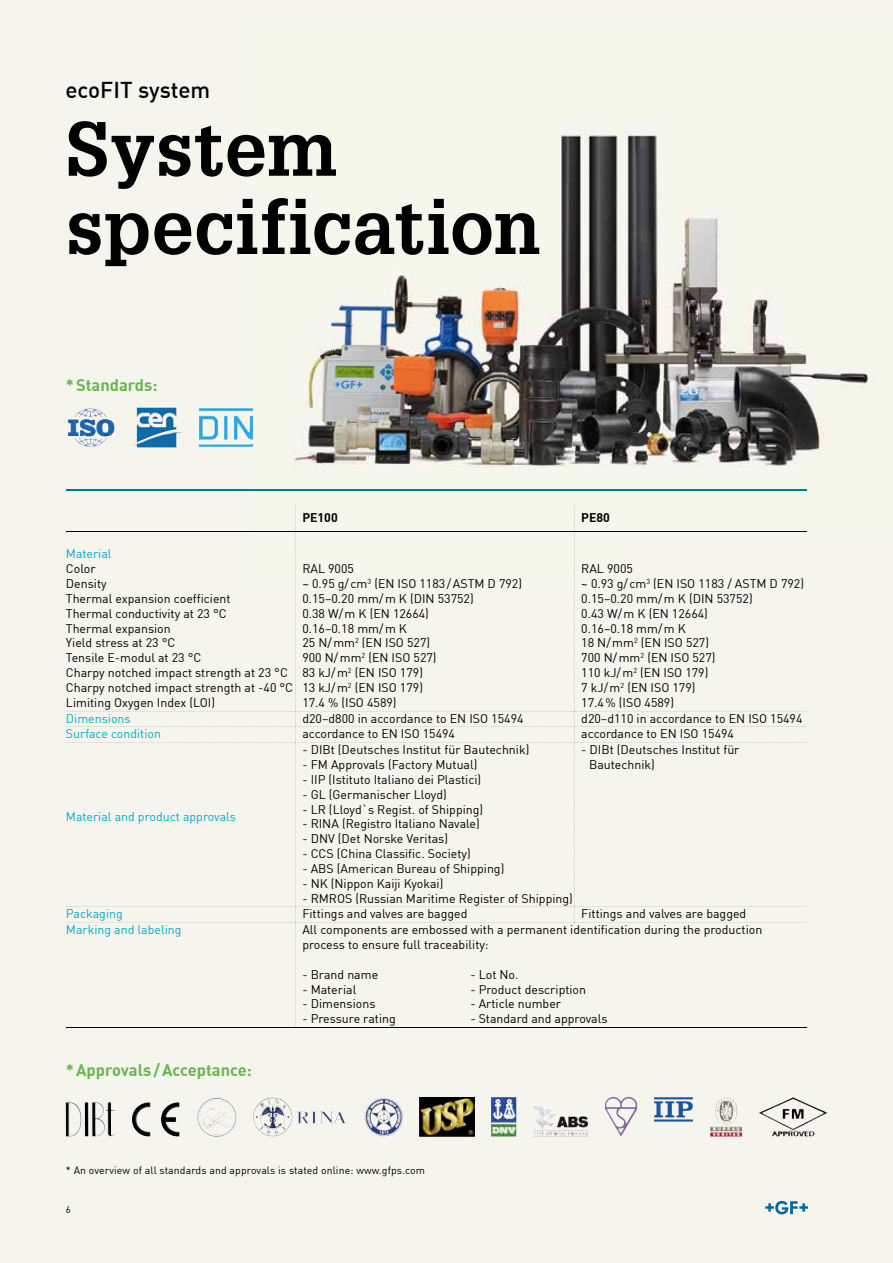
<style>
.page{position:relative;width:893px;height:1263px;background:#f6f5ed}
.page>*{position:absolute;margin:0;border:0;box-sizing:border-box;transform-origin:0 0}
.t1{font:700 75px/78.3px "Glypha LT Pro";letter-spacing:.01em;color:#000}
.t2{font:500 22.5px "DIN";color:#000}
.t3{font:700 16.5px "DIN";color:#69b650}
.t4{font:12.3px/14.9px "DIN";color:#000}
.t5{font:12.3px "DIN";color:#00adc5}
.t6{font:700 12.3px "DIN";color:#000}
.t7{font:10.5px "DIN";letter-spacing:.01em;color:#000}
.t8{font:9.75px "DIN";color:#000}
</style>
<div class="page">
<img style="left:199px;top:408px;width:51px;height:32px">
<img style="left:137px;top:408px;width:13px;height:19px">
<img style="left:74px;top:408px;width:32px;height:9px">
<img style="left:250px;top:133px;width:618px;height:358px">
<img style="left:250px;top:408px;width:3px;height:39px">
<svg style="left:765px;top:1201px;width:43px;height:13px"></svg>
<hr style="left:66px;top:489px;width:230px;height:1px;background:#007d96">
<hr style="left:302px;top:489px;width:272px;height:1px;background:#007d96">
<hr style="left:581px;top:489px;width:226px;height:1px;background:#007d96">
<svg style="left:66px;top:505px;width:741px;height:523px"></svg>
<hr style="left:581px;top:1027px;width:226px;height:1px;background:#000">
<hr style="left:66px;top:531px;width:230px;height:1px;background:#000">
<img style="left:162px;top:1102px;width:15px;height:11px">
<img style="left:491px;top:1097px;width:25px;height:26px">
<img style="left:420px;top:1097px;width:54px;height:40px">
<img style="left:85px;top:1102px;width:23px;height:34px">
<img style="left:533px;top:1106px;width:55px;height:24px">
<img style="left:715px;top:1097px;width:22px;height:28px">
<img style="left:197px;top:1098px;width:20px;height:37px">
<img style="left:364px;top:1097px;width:25px;height:39px">
<img style="left:253px;top:1097px;width:25px;height:39px">
<img style="left:605px;top:1097px;width:22px;height:39px">
<img style="left:654px;top:1097px;width:39px;height:25px">
<img style="left:759px;top:1098px;width:63px;height:32px">
<img style="left:297px;top:1111px;width:36px;height:12px">
<h2 class="t2" style="left:66px;top:75px;width:146px">ecoFIT system</h2>
<h1 class="t1" style="left:66px;top:108px;width:476px">System specification</h1>
<h3 class="t3" style="left:66px;top:374px;width:93px">* Standards:</h3>
<p class="t6" style="left:302px;top:509px;width:37px">PE100</p>
<p class="t6" style="left:581px;top:509px;width:30px">PE80</p>
<p class="t5" style="left:66px;top:546px;width:47px">Material</p>
<p class="t4" style="left:66px;top:561px;width:229px">Color<br>Density<br>Thermal expansion coefficient<br>Thermal conductivity at 23 °C<br>Thermal expansion<br>Yield stress at 23 °C<br>Tensile E-modul at 23 °C<br>Charpy notched impact strength at 23 °C<br>Charpy notched impact strength at -40 °C<br>Limiting Oxygen Index (LOI)</p>
<p class="t4" style="left:302px;top:561px;width:221px">RAL 9005<br>~ 0.95 g/ cm<sup>3</sup> (EN ISO 1183 / ASTM D 792)<br>0.15–0.20 mm/ m K (DIN 53752)<br>0.38 W/ m K (EN 12664)<br>0.16–0.18 mm/ m K<br>25 N/ mm<sup>2</sup> (EN ISO 527)<br>900 N/ mm<sup>2</sup> (EN ISO 527)<br>83 kJ/ m<sup>2</sup> (EN ISO 179)<br>13 kJ/ m<sup>2</sup> (EN ISO 179)<br>17.4 % (ISO 4589)</p>
<p class="t4" style="left:581px;top:561px;width:224px">RAL 9005<br>~ 0.93 g/ cm<sup>3</sup> (EN ISO 1183 / ASTM D 792)<br>0.15–0.20 mm/ m K (DIN 53752)<br>0.43 W/ m K (EN 12664)<br>0.16–0.18 mm/ m K<br>18 N/ mm<sup>2</sup> (EN ISO 527)<br>700 N/ mm<sup>2</sup> (EN ISO 527)<br>110 kJ/ m<sup>2</sup> (EN ISO 179)<br>7 kJ/ m<sup>2</sup> (EN ISO 179)<br>17.4 % (ISO 4589)</p>
<p class="t5" style="left:66px;top:710px;width:66px">Dimensions</p>
<p class="t4" style="left:302px;top:710px;width:223px">d20–d800 in accordance to EN ISO 15494</p>
<p class="t4" style="left:581px;top:710px;width:223px">d20–d110 in accordance to EN ISO 15494</p>
<p class="t5" style="left:66px;top:726px;width:97px">Surface condition</p>
<p class="t4" style="left:302px;top:726px;width:154px">accordance to EN ISO 15494</p>
<p class="t4" style="left:581px;top:726px;width:154px">accordance to EN ISO 15494</p>
<p class="t5" style="left:66px;top:809px;width:172px">Material and product approvals</p>
<p class="t4" style="left:302px;top:742px;width:229px">- DIBt (Deutsches Institut für Bautechnik)</p>
<p class="t4" style="left:302px;top:757px;width:177px">- FM Approvals (Factory Mutual)</p>
<p class="t4" style="left:302px;top:772px;width:180px">- IIP (Istituto Italiano dei Plastici)</p>
<p class="t4" style="left:302px;top:786px;width:146px">- GL (Germanischer Lloyd)</p>
<p class="t4" style="left:302px;top:801px;width:182px">- LR (Lloyd`s Regist. of Shipping)</p>
<p class="t4" style="left:302px;top:816px;width:179px">- RINA (Registro Italiano Navale)</p>
<p class="t4" style="left:302px;top:831px;width:147px">- DNV (Det Norske Veritas)</p>
<p class="t4" style="left:302px;top:846px;width:170px">- CCS (China Classific. Society)</p>
<p class="t4" style="left:302px;top:861px;width:204px">- ABS (American Bureau of Shipping)</p>
<p class="t4" style="left:302px;top:876px;width:143px">- NK (Nippon Kaiji Kyokai)</p>
<p class="t4" style="left:302px;top:890px;width:272px">- RMROS (Russian Maritime Register of Shipping)</p>
<p class="t4" style="left:589px;top:742px;width:152px;text-indent:-8px">- DIBt (Deutsches Institut für<br>Bautechnik)</p>
<p class="t5" style="left:66px;top:906px;width:58px">Packaging</p>
<p class="t4" style="left:302px;top:906px;width:167px">Fittings and valves are bagged</p>
<p class="t4" style="left:581px;top:906px;width:167px">Fittings and valves are bagged</p>
<p class="t5" style="left:66px;top:922px;width:117px">Marking and labeling</p>
<p class="t4" style="left:302px;top:922px;width:461px">All components are embossed with a permanent identification during the production process to ensure full traceability:</p>
<p class="t4" style="left:302px;top:966px;width:77px">- Brand name</p>
<p class="t4" style="left:470px;top:966px;width:50px">- Lot No.</p>
<p class="t4" style="left:302px;top:981px;width:56px">- Material</p>
<p class="t4" style="left:470px;top:981px;width:117px">- Product description</p>
<p class="t4" style="left:302px;top:996px;width:75px">- Dimensions</p>
<p class="t4" style="left:470px;top:996px;width:92px">- Article number</p>
<p class="t4" style="left:302px;top:1011px;width:95px">- Pressure rating</p>
<p class="t4" style="left:470px;top:1011px;width:139px">- Standard and approvals</p>
<h3 class="t3" style="left:66px;top:1059px;width:188px">* Approvals / Acceptance:</h3>
<p class="t7" style="left:66px;top:1163px;width:361px">* An overview of all standards and approvals is stated online: www.gfps.com</p>
<p class="t8" style="left:66px;top:1203px;width:7px">6</p>
</div>
